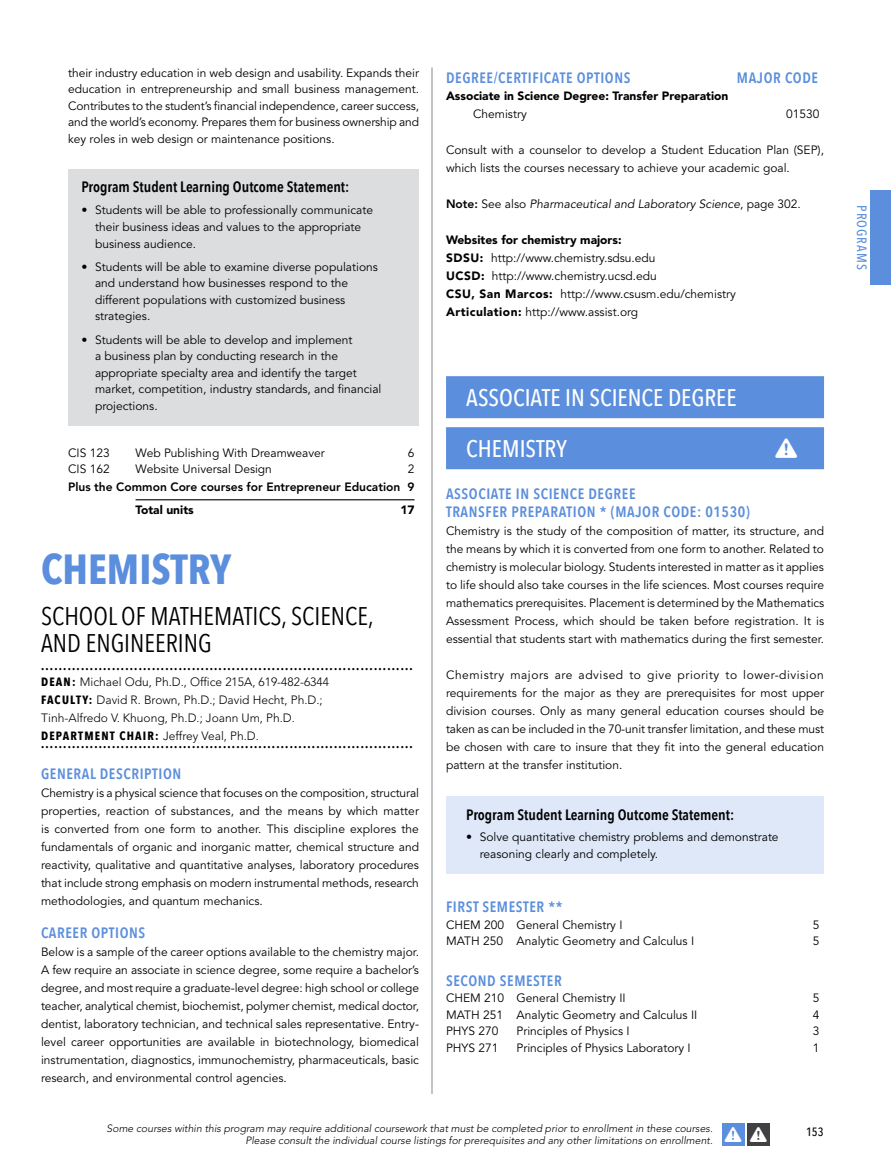
<style>
.page{position:relative;width:891px;height:1175px;background:#fff}
.page>*{position:absolute;margin:0;border:0;box-sizing:border-box;transform-origin:0 0}
.t1{font:700 42px "Avenir Next Condensed";color:#5b8edc}
.t2{font:25.5px/27px "Avenir Next Condensed";color:#000}
.t3{font:500 24px/51px "Avenir Next Condensed";color:#fff}
.t4{font:600 15px/18px "Avenir Next Condensed";letter-spacing:.04em;color:#5b8edc}
.t5{font:600 15px "Avenir Next Condensed";color:#000}
.t6{font:500 13.5px "Avenir Next Condensed";letter-spacing:.075em;color:#5b8edc}
.t7{font:12px/18px "Avenir";color:#000}
.t8{font:700 12px "Avenir Next Condensed";color:#000}
.t9{font:300 12px/18px "Avenir";color:#000}
.t10{font:900 12px "Avenir";color:#000}
.t11{font:italic 12px "Avenir";color:#000}
.t12{font:800 12px "Avenir";color:#000}
.t13{font:500 12px "Avenir Next Condensed";color:#000}
.t14{font:italic 300 10.5px/12.6px "Avenir";color:#000;text-align:right}
.s1{font-family:"Avenir Next Condensed";font-weight:700}
.s2{font-weight:800;font-style:normal}
.s3{font-style:normal}
.s4{font-weight:900}
</style>
<div class="page">
<hr style="left:431px;top:68px;width:2px;height:1026px;background:#939598">
<div style="left:871px;top:190px;width:20px;height:95px;background:#5b8edc"></div>
<div style="left:722px;top:1123px;width:22px;height:22px;background:#5b8edc"></div>
<div style="left:747px;top:1123px;width:23px;height:22px;background:#414042"></div>
<div style="left:68px;top:169px;width:351px;height:34px;background:#dcddde"></div>
<div style="left:68px;top:199px;width:351px;height:65px;background:#dcddde"></div>
<div style="left:68px;top:255px;width:351px;height:82px;background:#dcddde"></div>
<div style="left:68px;top:328px;width:351px;height:98px;background:#dcddde"></div>
<hr style="left:136px;top:499px;width:279px;height:1px;background:#000">
<div style="left:446px;top:376px;width:378px;height:42px;background:#5b8edc"></div>
<div style="left:446px;top:427px;width:378px;height:42px;background:#5b8edc"></div>
<div style="left:446px;top:796px;width:378px;height:34px;background:#dee8f8"></div>
<div style="left:446px;top:825px;width:378px;height:49px;background:#dee8f8"></div>
<p class="t7" style="left:68px;top:65px;width:353px;line-height:16.5px;text-align:justify">their industry education in web design and usability. Expands their education in entrepreneurship and small business management.<br>Contributes to the student’s financial independence, career success, and the world’s economy. Prepares them for business ownership and key roles in web design or maintenance positions.</p>
<p class="t5" style="left:82px;top:174px;width:269px">Program Student Learning Outcome Statement:</p>
<p class="t7" style="left:95px;top:202px;width:279px;line-height:16.5px;text-indent:-14px">• Students will be able to professionally communicate their business ideas and values to the appropriate business audience.</p>
<p class="t7" style="left:95px;top:259px;width:284px;line-height:16.5px;text-indent:-14px">• Students will be able to examine diverse populations and understand how businesses respond to the different populations with customized business strategies.</p>
<p class="t7" style="left:95px;top:331px;width:288px;line-height:16.5px;text-indent:-14px">• Students will be able to develop and implement<br>a business plan by conducting research in the appropriate specialty area and identify the target market, competition, industry standards, and financial projections.</p>
<p class="t7" style="left:68px;top:444px;width:43px">CIS 123</p>
<p class="t7" style="left:136px;top:444px;width:191px">Web Publishing With Dreamweaver</p>
<p class="t7" style="left:408px;top:444px;width:8px">6</p>
<p class="t7" style="left:68px;top:460px;width:43px">CIS 162</p>
<p class="t7" style="left:136px;top:460px;width:138px">Website Universal Design</p>
<p class="t7" style="left:408px;top:460px;width:8px">2</p>
<p class="t12" style="left:68px;top:480px;width:348px">Plus the Common Core courses for Entrepreneur Education 9</p>
<p class="t10" style="left:136px;top:502px;width:60px">Total units</p>
<p class="t10" style="left:400px;top:502px;width:16px">17</p>
<h1 class="t1" style="left:41px;top:543px;width:192px">CHEMISTRY</h1>
<h2 class="t2" style="left:41px;top:601px;width:334px">SCHOOL OF MATHEMATICS, SCIENCE,<br>AND ENGINEERING</h2>
<p class="t8" style="left:41px;top:658px;width:373px">....................................................................................</p>
<p class="t9" style="left:41px;top:673px;width:289px"><span class="s1">DEAN:</span> Michael Odu, Ph.D., Office 215A, 619-482-6344<br><span class="s1">FACULTY:</span> David R. Brown, Ph.D.; David Hecht, Ph.D.; Tinh-Alfredo V. Khuong, Ph.D.; Joann Um, Ph.D.<br><span class="s1">DEPARTMENT CHAIR:</span> Jeffrey Veal, Ph.D.</p>
<p class="t8" style="left:41px;top:736px;width:373px">....................................................................................</p>
<p class="t4" style="left:41px;top:764px;width:142px">GENERAL DESCRIPTION</p>
<p class="t7" style="left:41px;top:784px;width:380px;text-align:justify">Chemistry is a physical science that focuses on the composition, structural properties, reaction of substances, and the means by which matter is converted from one form to another. This discipline explores the fundamentals of organic and inorganic matter, chemical structure and reactivity, qualitative and quantitative analyses, laboratory procedures that include strong emphasis on modern instrumental methods, research methodologies, and quantum mechanics.</p>
<p class="t4" style="left:41px;top:923px;width:106px">CAREER OPTIONS</p>
<p class="t7" style="left:41px;top:943px;width:380px;text-align:justify">Below is a sample of the career options available to the chemistry major.<br>A few require an associate in science degree, some require a bachelor’s degree, and most require a graduate-level degree: high school or college teacher, analytical chemist, biochemist, polymer chemist, medical doctor, dentist, laboratory technician, and technical sales representative. Entry&shy;level career opportunities are available in biotechnology, biomedical instrumentation, diagnostics, immunochemistry, pharmaceuticals, basic research, and environmental control agencies.</p>
<p class="t4" style="left:446px;top:68px;width:186px">DEGREE/CERTIFICATE OPTIONS</p>
<p class="t4" style="left:737px;top:68px;width:83px">MAJOR CODE</p>
<p class="t10" style="left:446px;top:89px;width:284px">Associate in Science Degree: Transfer Preparation</p>
<p class="t7" style="left:473px;top:105px;width:55px">Chemistry</p>
<p class="t7" style="left:786px;top:105px;width:35px">01530</p>
<p class="t7" style="left:446px;top:141px;width:380px">Consult with a counselor to develop a Student Education Plan (SEP), which lists the courses necessary to achieve your academic goal.</p>
<p class="t11" style="left:446px;top:197px;width:356px"><span class="s2">Note:</span> <span class="s3">See also</span> Pharmaceutical and Laboratory Science<span class="s3">, page 302.</span></p>
<p class="t7" style="left:446px;top:231px;width:291px"><span class="s4">Websites for chemistry majors:<br>SDSU:</span> http://www.chemistry.sdsu.edu<br><span class="s4">UCSD:</span> http://www.chemistry.ucsd.edu<br><span class="s4">CSU, San Marcos:</span> http://www.csusm.edu/chemistry <span class="s4">Articulation:</span> http://www.assist.org</p>
<h3 class="t3" style="left:466px;top:372px;width:272px">ASSOCIATE IN SCIENCE DEGREE<br>CHEMISTRY</h3>
<p class="t4" style="left:446px;top:484px;width:305px">ASSOCIATE IN SCIENCE DEGREE<br>TRANSFER PREPARATION * (MAJOR CODE: 01530)</p>
<p class="t7" style="left:446px;top:522px;width:380px;text-align:justify">Chemistry is the study of the composition of matter, its structure, and the means by which it is converted from one form to another. Related to chemistry is molecular biology. Students interested in matter as it applies to life should also take courses in the life sciences. Most courses require mathematics prerequisites. Placement is determined by the Mathematics Assessment Process, which should be taken before registration. It is essential that students start with mathematics during the first semester.</p>
<p class="t7" style="left:446px;top:666px;width:380px;text-align:justify">Chemistry majors are advised to give priority to lower-division requirements for the major as they are prerequisites for most upper division courses. Only as many general education courses should be taken as can be included in the 70-unit transfer limitation, and these must be chosen with care to insure that they fit into the general education pattern at the transfer institution.</p>
<p class="t5" style="left:466px;top:801px;width:269px">Program Student Learning Outcome Statement:</p>
<p class="t7" style="left:480px;top:829px;width:300px;line-height:16.5px;text-indent:-14px">• Solve quantitative chemistry problems and demonstrate reasoning clearly and completely.</p>
<p class="t4" style="left:446px;top:897px;width:118px">FIRST SEMESTER **</p>
<p class="t7" style="left:446px;top:916px;width:178px">CHEM 200 General Chemistry I</p>
<p class="t7" style="left:813px;top:916px;width:8px">5</p>
<p class="t7" style="left:446px;top:932px;width:250px">MATH 250 Analytic Geometry and Calculus I</p>
<p class="t7" style="left:813px;top:932px;width:8px">5</p>
<p class="t4" style="left:446px;top:971px;width:117px">SECOND SEMESTER</p>
<p class="t7" style="left:446px;top:989px;width:181px">CHEM 210 General Chemistry II</p>
<p class="t7" style="left:813px;top:989px;width:8px">5</p>
<p class="t7" style="left:446px;top:1005px;width:253px">MATH 251 Analytic Geometry and Calculus II</p>
<p class="t7" style="left:813px;top:1005px;width:8px">4</p>
<p class="t7" style="left:446px;top:1022px;width:54px">PHYS 270</p>
<p class="t7" style="left:517px;top:1022px;width:115px">Principles of Physics I</p>
<p class="t7" style="left:813px;top:1022px;width:8px">3</p>
<p class="t7" style="left:446px;top:1038px;width:54px">PHYS 271</p>
<p class="t7" style="left:517px;top:1038px;width:176px">Principles of Physics Laboratory I</p>
<p class="t7" style="left:813px;top:1038px;width:8px">1</p>
<p class="t14" style="left:107px;top:1121px;width:608px">Some courses within this program may require additional coursework that must be completed prior to enrollment in these courses.<br>Please consult the individual course listings for prerequisites and any other limitations on enrollment.</p>
<p class="t13" style="left:806px;top:1124px;width:19px">153</p>
<p class="t6" style="left:870px;top:205px;width:66px;rotate:90deg">PROGRAMS</p>
</div>
